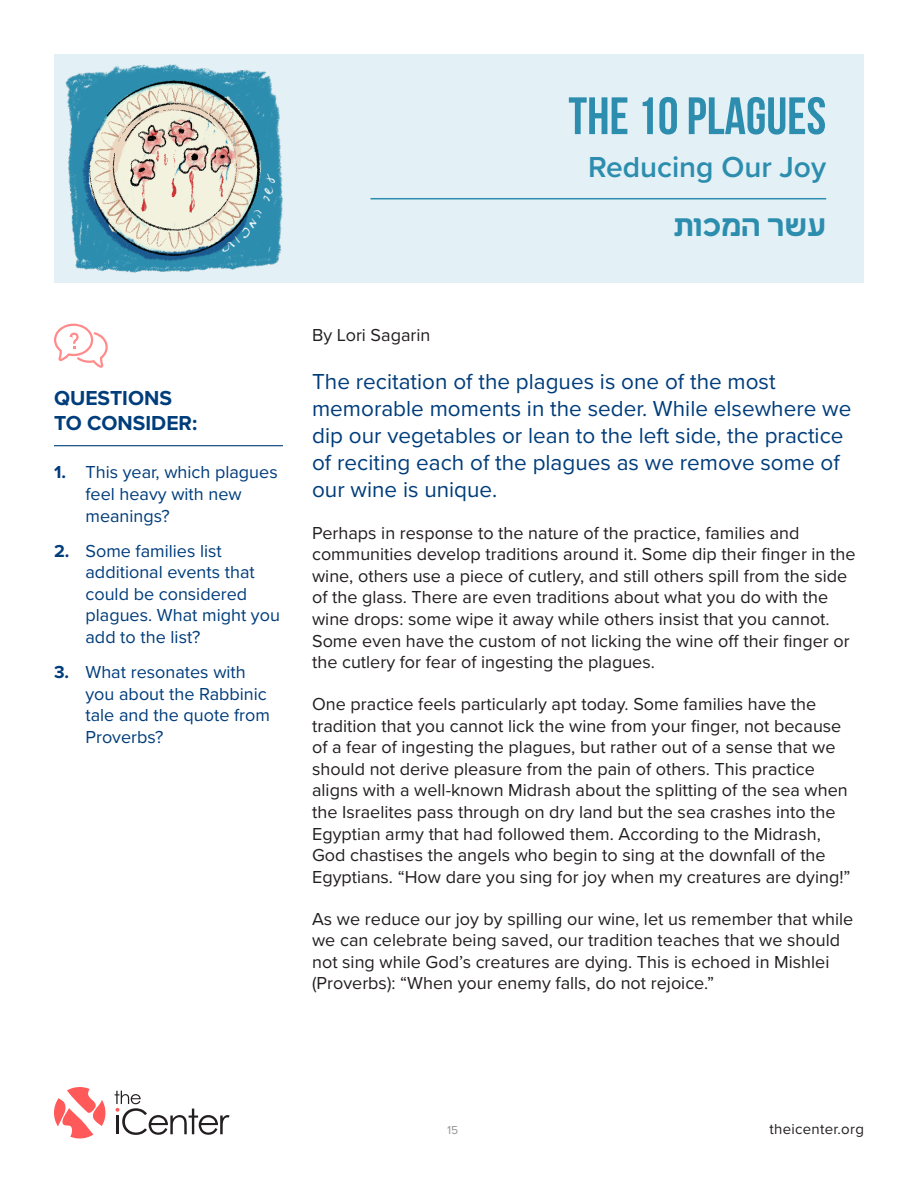
<style>
.page{position:relative;width:918px;height:1188px;background:#fff}
.page>*{position:absolute;margin:0;border:0;box-sizing:border-box;transform-origin:0 0}
.t1{font:700 52.5px "Bebas Neue";color:#2c8dae}
.t2{font:600 30px "Proxima Nova";color:#2c8dae}
.t3{font:700 30px "Greycliff Hebrew CF";color:#2c8dae}
.t4{font:22.5px/27px "Proxima Nova";color:#003d7b}
.t5{font:700 21px/25.2px "Proxima Nova";color:#003d7b}
.t6{font:18px/21.6px "Proxima Nova";color:#231f20}
.t7{font:18px/21.6px "Proxima Nova";color:#003d7b}
.t8{font:15px "Proxima Nova";letter-spacing:.02em;color:#231f20}
.t9{font:12px "Proxima Nova";color:#949698}
.s1{font-weight:700}
</style>
<div class="page">
<div style="left:54px;top:54px;width:810px;height:229px;background:#e3f0f5"></div>
<svg style="left:54px;top:324px;width:54px;height:44px"></svg>
<svg style="left:54px;top:1087px;width:51px;height:51px"></svg>
<svg style="left:115px;top:1091px;width:115px;height:44px"></svg>
<hr style="left:370px;top:198px;width:456px;height:1px;background:#2c8dae">
<img style="left:66px;top:65px;width:217px;height:207px">
<hr style="left:54px;top:445px;width:229px;height:1px;background:#003d7b">
<p class="t1" style="left:568px;top:87px;width:259px">THE 10 PLAGUES</p>
<p class="t2" style="left:588px;top:144px;width:240px">Reducing Our Joy</p>
<p class="t3" style="left:673px;top:207px;width:154px">ת כו מ ה שר ע</p>
<p class="t5" style="left:54px;top:384px;width:145px">QUESTIONS<br>TO CONSIDER:</p>
<p class="t7" style="left:86px;top:461px;width:194px;text-indent:-32px"><span class="s1">1.</span> This year, which plagues feel heavy with new meanings?</p>
<p class="t7" style="left:86px;top:539px;width:196px;text-indent:-32px"><span class="s1">2.</span> Some families list additional events that could be considered plagues. What might you add to the list?</p>
<p class="t7" style="left:86px;top:661px;width:186px;text-indent:-32px"><span class="s1">3.</span> What resonates with you about the Rabbinic tale and the quote from<br>Proverbs?</p>
<p class="t6" style="left:312px;top:324px;width:120px">By Lori Sagarin</p>
<p class="t4" style="left:312px;top:367px;width:541px">The recitation of the plagues is one of the most memorable moments in the seder. While elsewhere we dip our vegetables or lean to the left side, the practice of reciting each of the plagues as we remove some of our wine is unique.</p>
<p class="t6" style="left:312px;top:521px;width:545px">Perhaps in response to the nature of the practice, families and communities develop traditions around it. Some dip their finger in the wine, others use a piece of cutlery, and still others spill from the side of the glass. There are even traditions about what you do with the wine drops: some wipe it away while others insist that you cannot.<br>Some even have the custom of not licking the wine off their finger or the cutlery for fear of ingesting the plagues.</p>
<p class="t6" style="left:312px;top:692px;width:540px">One practice feels particularly apt today. Some families have the tradition that you cannot lick the wine from your finger, not because of a fear of ingesting the plagues, but rather out of a sense that we should not derive pleasure from the pain of others. This practice aligns with a well-known Midrash about the splitting of the sea when the Israelites pass through on dry land but the sea crashes into the Egyptian army that had followed them. According to the Midrash, God chastises the angels who begin to sing at the downfall of the Egyptians. “How dare you sing for joy when my creatures are dying!”</p>
<p class="t6" style="left:312px;top:907px;width:543px">As we reduce our joy by spilling our wine, let us remember that while we can celebrate being saved, our tradition teaches that we should not sing while God’s creatures are dying. This is echoed in Mishlei (Proverbs): “When your enemy falls, do not rejoice.”</p>
<p class="t9" style="left:447px;top:1121px;width:13px">15</p>
<p class="t8" style="left:769px;top:1118px;width:96px">theicenter.org</p>
</div>
